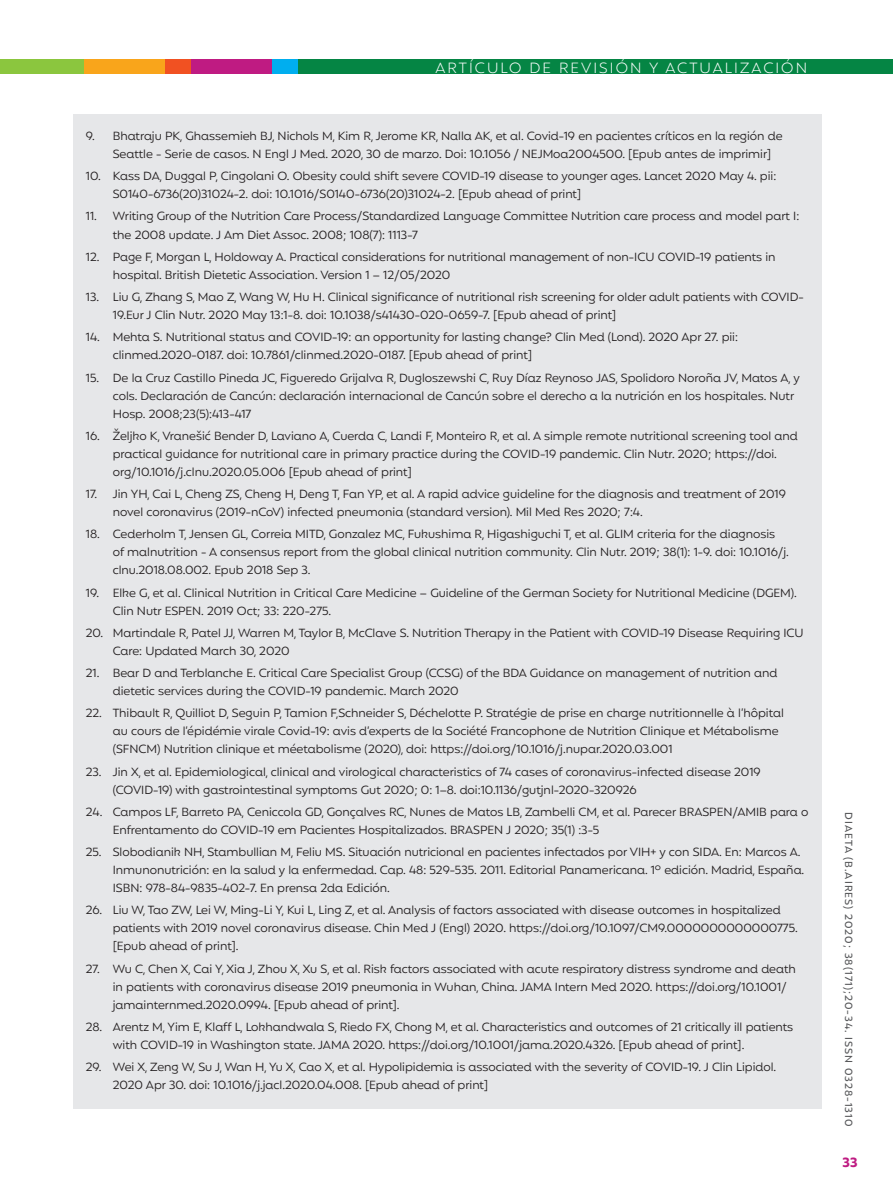
<style>
.page{position:relative;width:893px;height:1191px;background:#fff}
.page>*{position:absolute;margin:0;border:0;box-sizing:border-box;transform-origin:0 0}
.t1{font:300 15px "Mangueira";letter-spacing:.14em;color:#fff}
.t2{font:700 13.5px "Mangueira";color:#bf1b82}
.t3{font:12px/18px "Mangueira";color:#231f20}
.t4{font:500 10.5px "Mangueira";letter-spacing:.1em;color:#57585a}
</style>
<div class="page">
<div style="left:1px;top:60px;width:892px;height:14px;background:#058544"></div>
<div style="left:0;top:60px;width:84px;height:14px;background:#8bc63e"></div>
<div style="left:84px;top:60px;width:82px;height:14px;background:#f9a51b"></div>
<div style="left:166px;top:60px;width:25px;height:14px;background:#f15122"></div>
<div style="left:191px;top:60px;width:82px;height:14px;background:#bf1b82"></div>
<div style="left:273px;top:60px;width:25px;height:14px;background:#00aeef"></div>
<div style="left:73px;top:115px;width:748px;height:62px;background:#e6e7e9"></div>
<div style="left:73px;top:155px;width:748px;height:62px;background:#e6e7e9"></div>
<div style="left:73px;top:195px;width:748px;height:62px;background:#e6e7e9"></div>
<div style="left:73px;top:236px;width:748px;height:62px;background:#e6e7e9"></div>
<div style="left:73px;top:276px;width:748px;height:62px;background:#e6e7e9"></div>
<div style="left:73px;top:316px;width:748px;height:62px;background:#e6e7e9"></div>
<div style="left:73px;top:356px;width:748px;height:80px;background:#e6e7e9"></div>
<div style="left:73px;top:415px;width:748px;height:80px;background:#e6e7e9"></div>
<div style="left:73px;top:473px;width:748px;height:62px;background:#e6e7e9"></div>
<div style="left:73px;top:513px;width:748px;height:80px;background:#e6e7e9"></div>
<div style="left:73px;top:571px;width:748px;height:62px;background:#e6e7e9"></div>
<div style="left:73px;top:612px;width:748px;height:62px;background:#e6e7e9"></div>
<div style="left:73px;top:652px;width:748px;height:62px;background:#e6e7e9"></div>
<div style="left:73px;top:692px;width:748px;height:80px;background:#e6e7e9"></div>
<div style="left:73px;top:750px;width:748px;height:62px;background:#e6e7e9"></div>
<div style="left:73px;top:791px;width:748px;height:62px;background:#e6e7e9"></div>
<div style="left:73px;top:831px;width:748px;height:80px;background:#e6e7e9"></div>
<div style="left:73px;top:889px;width:748px;height:80px;background:#e6e7e9"></div>
<div style="left:73px;top:947px;width:748px;height:80px;background:#e6e7e9"></div>
<div style="left:73px;top:1006px;width:748px;height:62px;background:#e6e7e9"></div>
<div style="left:73px;top:1046px;width:748px;height:62px;background:#e6e7e9"></div>
<p class="t1" style="left:435px;top:58px;width:373px">ARTÍCULO DE REVISIÓN Y ACTUALIZACIÓN</p>
<p class="t3" style="left:113px;top:128px;width:671px;text-indent:-27px">9. Bhatraju PK, Ghassemieh BJ, Nichols M, Kim R, Jerome KR, Nalla AK, et al. Covid-19 en pacientes críticos en la región de<br>Seattle - Serie de casos. N Engl J Med. 2020, 30 de marzo. Doi: 10.1056 / NEJMoa2004500. [Epub antes de imprimir]</p>
<p class="t3" style="left:113px;top:168px;width:665px;text-indent:-27px">10. Kass DA, Duggal P, Cingolani O. Obesity could shift severe COVID-19 disease to younger ages. Lancet 2020 May 4. pii:<br>S0140-6736(20)31024-2. doi: 10.1016/S0140-6736(20)31024-2. [Epub ahead of print]</p>
<p class="t3" style="left:113px;top:208px;width:688px;text-indent:-27px">11. Writing Group of the Nutrition Care Process/Standardized Language Committee Nutrition care process and model part I: the 2008 update. J Am Diet Assoc. 2008; 108(7): 1113-7</p>
<p class="t3" style="left:113px;top:249px;width:664px;text-indent:-27px">12. Page F, Morgan L, Holdoway A. Practical considerations for nutritional management of non-ICU COVID-19 patients in hospital. British Dietetic Association. Version 1 – 12/05/2020</p>
<p class="t3" style="left:113px;top:289px;width:692px;text-indent:-27px">13. Liu G, Zhang S, Mao Z, Wang W, Hu H. Clinical significance of nutritional risk screening for older adult patients with COVID-<br>19.Eur J Clin Nutr. 2020 May 13:1-8. doi: 10.1038/s41430-020-0659-7. [Epub ahead of print]</p>
<p class="t3" style="left:113px;top:329px;width:627px;text-indent:-27px">14. Mehta S. Nutritional status and COVID-19: an opportunity for lasting change? Clin Med (Lond). 2020 Apr 27. pii: clinmed.2020-0187. doi: 10.7861/clinmed.2020-0187. [Epub ahead of print]</p>
<p class="t3" style="left:113px;top:369px;width:688px;text-indent:-27px">15. De la Cruz Castillo Pineda JC, Figueredo Grijalva R, Dugloszewski C, Ruy Díaz Reynoso JAS, Spolidoro Noroña JV, Matos A, y cols. Declaración de Cancún: declaración internacional de Cancún sobre el derecho a la nutrición en los hospitales. Nutr<br>Hosp. 2008;23(5):413-417</p>
<p class="t3" style="left:113px;top:428px;width:687px;text-indent:-27px">16. Željko K, Vranešić Bender D, Laviano A, Cuerda C, Landi F, Monteiro R, et al. A simple remote nutritional screening tool and practical guidance for nutritional care in primary practice during the COVID-19 pandemic. Clin Nutr. 2020; https://doi. org/10.1016/j.clnu.2020.05.006 [Epub ahead of print]</p>
<p class="t3" style="left:113px;top:486px;width:675px;text-indent:-27px">17. Jin YH, Cai L, Cheng ZS, Cheng H, Deng T, Fan YP, et al. A rapid advice guideline for the diagnosis and treatment of 2019 novel coronavirus (2019-nCoV) infected pneumonia (standard version). Mil Med Res 2020; 7:4.</p>
<p class="t3" style="left:113px;top:526px;width:678px;text-indent:-27px">18. Cederholm T, Jensen GL, Correia MITD, Gonzalez MC, Fukushima R, Higashiguchi T, et al. GLIM criteria for the diagnosis of malnutrition - A consensus report from the global clinical nutrition community. Clin Nutr. 2019; 38(1): 1-9. doi: 10.1016/j. clnu.2018.08.002. Epub 2018 Sep 3.</p>
<p class="t3" style="left:113px;top:584px;width:685px;text-indent:-27px">19. Elke G, et al. Clinical Nutrition in Critical Care Medicine – Guideline of the German Society for Nutritional Medicine (DGEM).<br>Clin Nutr ESPEN. 2019 Oct; 33: 220-275.</p>
<p class="t3" style="left:113px;top:625px;width:692px;text-indent:-27px">20. Martindale R, Patel JJ, Warren M, Taylor B, McClave S. Nutrition Therapy in the Patient with COVID-19 Disease Requiring ICU<br>Care: Updated March 30, 2020</p>
<p class="t3" style="left:113px;top:665px;width:666px;text-indent:-27px">21. Bear D and Terblanche E. Critical Care Specialist Group (CCSG) of the BDA Guidance on management of nutrition and dietetic services during the COVID-19 pandemic. March 2020</p>
<p class="t3" style="left:113px;top:705px;width:673px;text-indent:-27px">22. Thibault R, Quilliot D, Seguin P, Tamion F,Schneider S, Déchelotte P. Stratégie de prise en charge nutritionnelle à l’hôpital au cours de l’épidémie virale Covid-19: avis d’experts de la Société Francophone de Nutrition Clinique et Métabolisme (SFNCM) Nutrition clinique et méetabolisme (2020), doi: https://doi.org/10.1016/j.nupar.2020.03.001</p>
<p class="t3" style="left:113px;top:763px;width:649px;text-indent:-27px">23. Jin X, et al. Epidemiological, clinical and virological characteristics of 74 cases of coronavirus-infected disease 2019 (COVID-19) with gastrointestinal symptoms Gut 2020; 0: 1–8. doi:10.1136/gutjnl-2020-320926</p>
<p class="t3" style="left:113px;top:804px;width:697px;text-indent:-27px">24. Campos LF, Barreto PA, Ceniccola GD, Gonçalves RC, Nunes de Matos LB, Zambelli CM, et al. Parecer BRASPEN/AMIB para o<br>Enfrentamento do COVID-19 em Pacientes Hospitalizados. BRASPEN J 2020; 35(1) :3-5</p>
<p class="t3" style="left:113px;top:844px;width:693px;text-indent:-27px">25. Slobodianik NH, Stambullian M, Feliu MS. Situación nutricional en pacientes infectados por VIH+ y con SIDA. En: Marcos A.<br>Inmunonutrición: en la salud y la enfermedad. Cap. 48: 529-535. 2011. Editorial Panamericana. 1º edición. Madrid, España.<br>ISBN: 978-84-9835-402-7. En prensa 2da Edición.</p>
<p class="t3" style="left:113px;top:902px;width:687px;text-indent:-27px">26. Liu W, Tao ZW, Lei W, Ming-Li Y, Kui L, Ling Z, et al. Analysis of factors associated with disease outcomes in hospitalized patients with 2019 novel coronavirus disease. Chin Med J (Engl) 2020. https://doi.org/10.1097/CM9.0000000000000775. [Epub ahead of print].</p>
<p class="t3" style="left:113px;top:960px;width:685px;text-indent:-27px">27. Wu C, Chen X, Cai Y, Xia J, Zhou X, Xu S, et al. Risk factors associated with acute respiratory distress syndrome and death in patients with coronavirus disease 2019 pneumonia in Wuhan, China. JAMA Intern Med 2020. https://doi.org/10.1001/ jamainternmed.2020.0994. [Epub ahead of print].</p>
<p class="t3" style="left:113px;top:1018px;width:682px;text-indent:-27px">28. Arentz M, Yim E, Klaff L, Lokhandwala S, Riedo FX, Chong M, et al. Characteristics and outcomes of 21 critically ill patients with COVID-19 in Washington state. JAMA 2020. https://doi.org/10.1001/jama.2020.4326. [Epub ahead of print].</p>
<p class="t3" style="left:113px;top:1059px;width:665px;text-indent:-27px">29. Wei X, Zeng W, Su J, Wan H, Yu X, Cao X, et al. Hypolipidemia is associated with the severity of COVID-19. J Clin Lipidol.<br>2020 Apr 30. doi: 10.1016/j.jacl.2020.04.008. [Epub ahead of print]</p>
<p class="t4" style="left:856px;top:812px;width:316px;rotate:90deg">DIAETA (B.AIRES) 2020; 38(171);20-34. ISSN 0328-1310</p>
<p class="t2" style="left:842px;top:1153px;width:17px">33</p>
</div>
